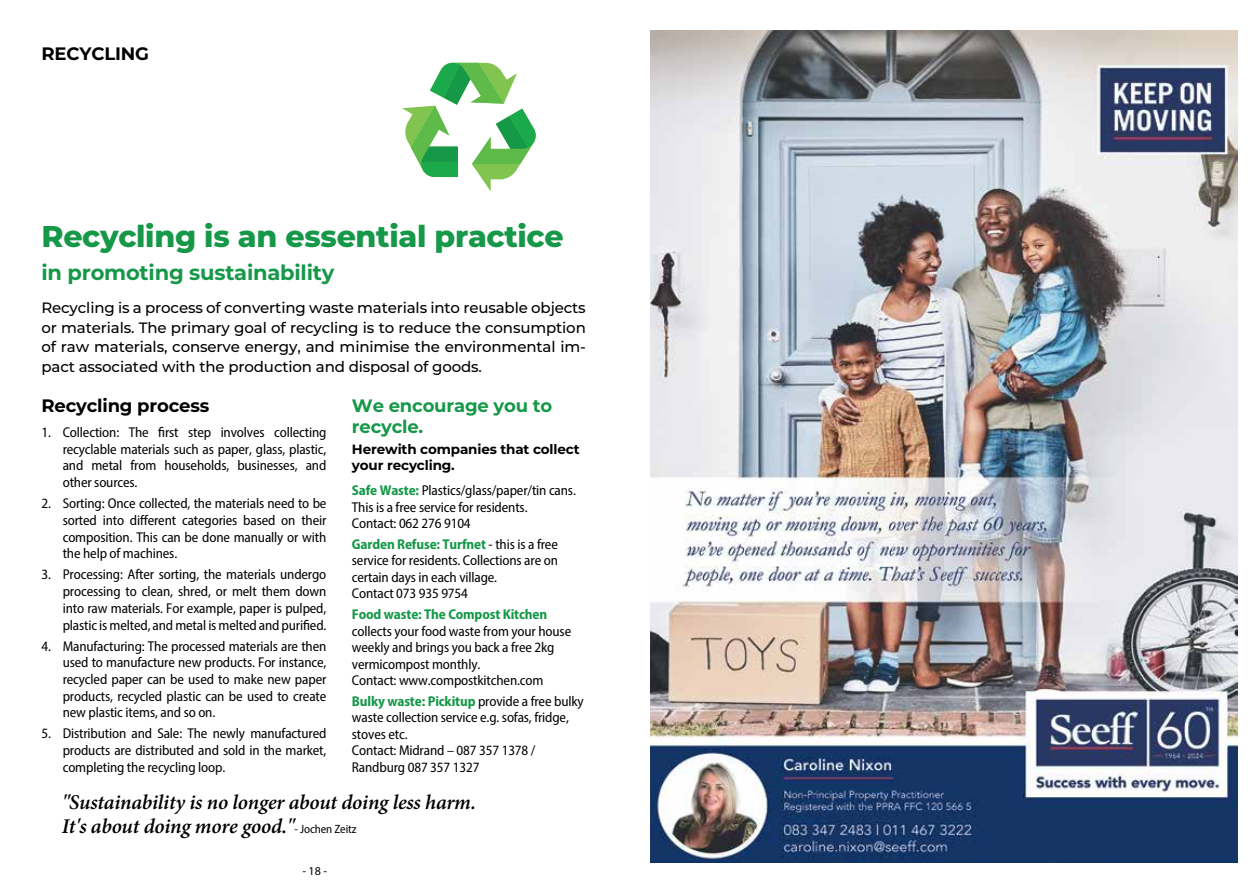
<style>
.page{position:relative;width:1259px;height:893px;background:#fff}
.page>*{position:absolute;margin:0;border:0;box-sizing:border-box;transform-origin:0 0}
.t1{font:800 30px "Montserrat";letter-spacing:-.01em;color:#159848}
.t2{font:italic 600 21px/24px "Minion Pro";letter-spacing:-.01em;color:#000}
.t3{font:700 21px "Montserrat";letter-spacing:-.01em;color:#159848}
.t4{font:700 18px "Montserrat";letter-spacing:-.01em;color:#000}
.t5{font:700 18px/21px "Montserrat";letter-spacing:-.01em;color:#159848}
.t6{font:500 15px/19.5px "Montserrat";letter-spacing:-.01em;color:#000;text-align:justify}
.t7{font:semi-condensed 14.25px/16.8px "Myriad Pro";letter-spacing:-.01em;color:#000;text-align:justify}
.t8{font:700 semi-condensed 14.25px "Myriad Pro";letter-spacing:-.01em;color:#159848}
.t9{font:700 13.5px/16.5px "Montserrat";letter-spacing:-.01em;color:#000}
.t10{font:12px "Myriad Pro";color:#000}
.s1{font-weight:700;color:#159848}
.s2{font-family:"Myriad Pro";font-weight:400;font-style:normal;font-stretch:semi-condensed;font-size:12px}
</style>
<div class="page">
<svg style="left:402px;top:63px;width:134px;height:128px"></svg>
<img style="left:651px;top:30px;width:586px;height:833px">
<p class="t4" style="left:41px;top:41px;width:109px">RECYCLING</p>
<h1 class="t1" style="left:41px;top:214px;width:524px">Recycling is an essential practice</h1>
<h2 class="t3" style="left:41px;top:257px;width:294px">in promoting sustainability</h2>
<p class="t6" style="left:41px;top:297px;width:546px">Recycling is a process of converting waste materials into reusable objects or materials. The primary goal of recycling is to reduce the consumption of raw materials, conserve energy, and minimise the environmental im&shy;pact associated with the production and disposal of goods.</p>
<p class="t4" style="left:41px;top:392px;width:169px">Recycling process</p>
<p class="t7" style="left:63px;top:424px;width:265px;text-indent:-21px">1. Collection: The first step involves collecting recyclable materials such as paper, glass, plastic, and metal from households, businesses, and other sources.</p>
<p class="t7" style="left:63px;top:495px;width:265px;text-indent:-21px">2. Sorting: Once collected, the materials need to be sorted into different categories based on their composition. This can be done manually or with the help of machines.</p>
<p class="t7" style="left:63px;top:566px;width:265px;text-indent:-21px">3. Processing: After sorting, the materials undergo processing to clean, shred, or melt them down into raw materials. For example, paper is pulped, plastic is melted, and metal is melted and purified.</p>
<p class="t7" style="left:63px;top:637px;width:265px;text-indent:-21px">4. Manufacturing: The processed materials are then used to manufacture new products. For instance, recycled paper can be used to make new paper products, recycled plastic can be used to create new plastic items, and so on.</p>
<p class="t7" style="left:63px;top:725px;width:265px;text-indent:-21px">5. Distribution and Sale: The newly manufactured products are distributed and sold in the market, completing the recycling loop.</p>
<p class="t5" style="left:352px;top:394px;width:202px">We encourage you to recycle.</p>
<p class="t9" style="left:352px;top:440px;width:229px">Herewith companies that collect your recycling.</p>
<p class="t7" style="left:352px;top:482px;width:225px;text-align:left"><span class="s1">Safe Waste:</span> Plastics/glass/paper/tin cans.<br>This is a free service for residents.<br>Contact: 062 276 9104</p>
<p class="t7" style="left:352px;top:536px;width:207px;text-align:left"><span class="s1">Garden Refuse: Turfnet</span> - this is a free service for residents. Collections are on certain days in each village.<br>Contact 073 935 9754</p>
<p class="t8" style="left:352px;top:605px;width:197px">Food waste: The Compost Kitchen</p>
<p class="t7" style="left:352px;top:622px;width:221px;text-align:left">collects your food waste from your house weekly and brings you back a free 2kg vermicompost monthly.<br>Contact: www.compostkitchen.com</p>
<p class="t7" style="left:352px;top:693px;width:233px;text-align:left"><span class="s1">Bulky waste: Pickitup</span> provide a free bulky waste collection service e.g. sofas, fridge, stoves etc.<br>Contact: Midrand – 087 357 1378 /<br>Randburg 087 357 1327</p>
<h2 class="t2" style="left:62px;top:790px;width:416px">"Sustainability is no longer about doing less harm.<br>It's about doing more good."<span class="s2">- Jochen Zeitz</span></h2>
<p class="t10" style="left:302px;top:864px;width:26px">- 18 -</p>
</div>
